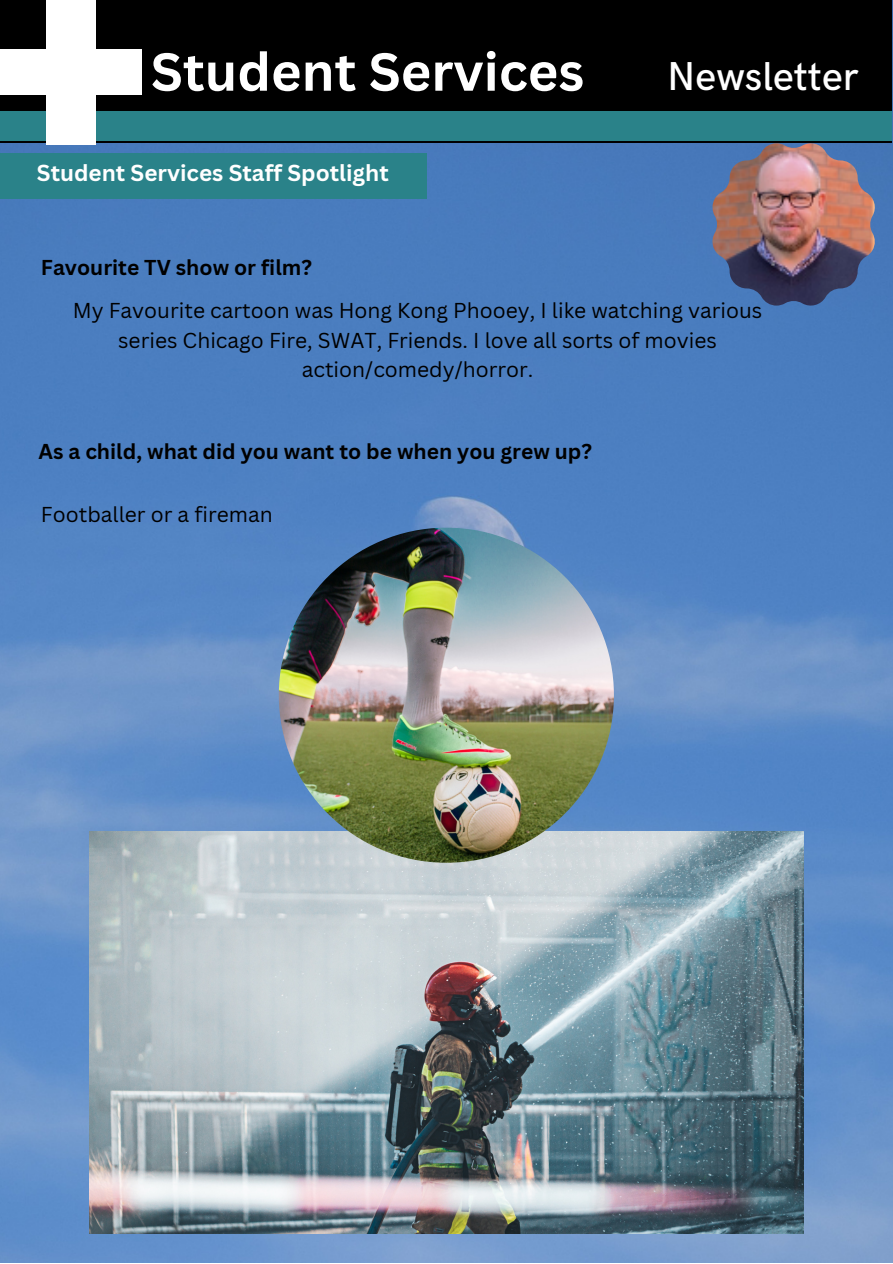
<style>
.page{position:relative;width:893px;height:1264px;background:#fff}
.page>*{position:absolute;margin:0;border:0;box-sizing:border-box;transform-origin:0 0}
.t1{font:700 52.2px "Canva Sans";color:#fff}
.t2{font:500 40.5px "HK Grotesk";color:#fff}
.t3{font:700 22.5px "Canva Sans";color:#fff}
.t4{font:21px/29.2px "Canva Sans";color:#000;text-align:center}
.t5{font:700 21px "Canva Sans";color:#000}
</style>
<div class="page">
<img style="left:0;top:0;width:892px;height:1262px">
<div style="left:0;top:0;width:891px;height:142px;background:#000"></div>
<div style="left:0;top:111px;width:892px;height:29px;background:#2a8289"></div>
<div style="left:46px;top:0;width:50px;height:144px;background:#fff"></div>
<div style="left:0;top:49px;width:142px;height:46px;background:#fff"></div>
<div style="left:0;top:153px;width:426px;height:46px;background:#2a8289"></div>
<img style="left:89px;top:831px;width:714px;height:402px">
<img style="left:712px;top:143px;width:162px;height:162px">
<img style="left:279px;top:527px;width:335px;height:335px;border-radius:50%">
<h1 class="t1" style="left:151px;top:35px;width:435px">Student Services</h1>
<h2 class="t2" style="left:667px;top:53px;width:193px">Newsletter</h2>
<p class="t3" style="left:37px;top:157px;width:353px">Student Services Staff Spotlight</p>
<p class="t5" style="left:41px;top:253px;width:272px">Favourite TV show or film?</p>
<p class="t4" style="left:73px;top:295px;width:691px">My Favourite cartoon was Hong Kong Phooey, I like watching various series Chicago Fire, SWAT, Friends. I love all sorts of movies action/comedy/horror.</p>
<p class="t5" style="left:38px;top:437px;width:555px">As a child, what did you want to be when you grew up?</p>
<p class="t4" style="left:41px;top:499px;width:233px">Footballer or a fireman</p>
</div>
